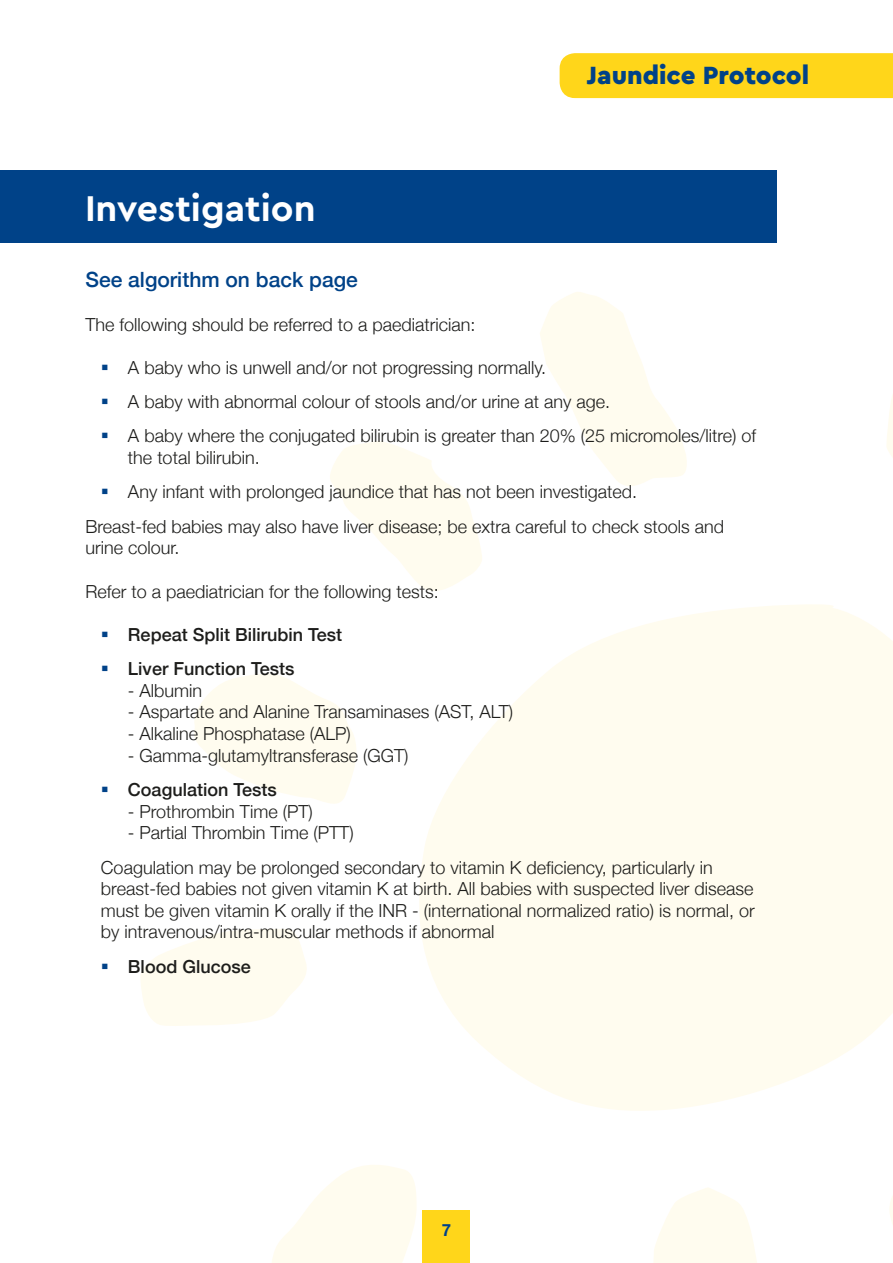
<style>
.page{position:relative;width:893px;height:1263px;background:#fff}
.page>*{position:absolute;margin:0;border:0;box-sizing:border-box;transform-origin:0 0}
.t1{font:700 37.5px "Cera Basic";color:#fff}
.t2{font:900 26.1px "Cera Basic";color:#004288}
.t3{font:500 21px "Helvetica Neue";color:#004288}
.t4{font:300 18px/21.6px "Helvetica Neue";color:#1d1d1b}
.t5{font:500 18px "Helvetica Neue";color:#1d1d1b}
.t6{font:700 16.8px "Helvetica Neue";color:#004288}
.s1{color:#004288}
</style>
<div class="page">
<svg style="left:419px;top:604px;width:474px;height:507px;fill:#fffcef"></svg>
<svg style="left:272px;top:1165px;width:144px;height:98px"></svg>
<svg style="left:140px;top:929px;width:167px;height:97px"></svg>
<svg style="left:194px;top:674px;width:162px;height:130px"></svg>
<svg style="left:330px;top:441px;width:152px;height:150px"></svg>
<svg style="left:540px;top:292px;width:147px;height:194px"></svg>
<svg style="left:887px;top:395px;width:6px;height:63px"></svg>
<svg style="left:889px;top:1196px;width:4px;height:28px"></svg>
<svg style="left:654px;top:1188px;width:103px;height:75px"></svg>
<div style="left:581px;top:610px;width:312px;height:351px;background:#fffcef"></div>
<div style="left:423px;top:1210px;width:47px;height:53px;background:#ffd61a"></div>
<div style="left:560px;top:53px;width:333px;height:45px;background:#ffd61a"></div>
<div style="left:0;top:170px;width:776px;height:72px;background:#004288"></div>
<h1 class="t1" style="left:85px;top:187px;width:232px">Investigation</h1>
<h2 class="t2" style="left:587px;top:60px;width:224px">Jaundice Protocol</h2>
<p class="t3" style="left:85px;top:263px;width:274px">See algorithm on back page</p>
<p class="t4" style="left:85px;top:312px;width:392px">The following should be referred to a paediatrician:</p>
<p class="t4" style="left:101px;top:355px;width:447px"><span class="s1">▪</span> A baby who is unwell and/or not progressing normally.</p>
<p class="t4" style="left:101px;top:390px;width:511px"><span class="s1">▪</span> A baby with abnormal colour of stools and/or urine at any age.</p>
<p class="t4" style="left:128px;top:424px;width:630px;text-indent:-27px"><span class="s1">▪</span> A baby where the conjugated bilirubin is greater than 20% (25 micromoles/litre) of the total bilirubin.</p>
<p class="t4" style="left:85px;top:473px;width:640px;line-height:34.3px;text-indent:16px"><span class="s1">▪</span> Any infant with prolonged jaundice that has not been investigated.<br>Breast-fed babies may also have liver disease; be extra careful to check stools and</p>
<p class="t4" style="left:85px;top:536px;width:96px">urine colour.</p>
<p class="t4" style="left:85px;top:579px;width:355px">Refer to a paediatrician for the following tests:</p>
<p class="t5" style="left:101px;top:620px;width:243px"><span class="s1">▪</span> Repeat Split Bilirubin Test</p>
<p class="t5" style="left:101px;top:654px;width:195px"><span class="s1">▪</span> Liver Function Tests</p>
<p class="t4" style="left:128px;top:678px;width:76px">- Albumin</p>
<p class="t4" style="left:128px;top:700px;width:387px">- Aspartate and Alanine Transaminases (AST, ALT)</p>
<p class="t4" style="left:128px;top:721px;width:224px">- Alkaline Phosphatase (ALP)</p>
<p class="t4" style="left:128px;top:743px;width:282px">- Gamma-glutamyltransferase (GGT)</p>
<p class="t5" style="left:101px;top:775px;width:177px"><span class="s1">▪</span> Coagulation Tests</p>
<p class="t4" style="left:128px;top:799px;width:186px">- Prothrombin Time (PT)</p>
<p class="t4" style="left:101px;top:814px;width:613px;line-height:34.3px;text-indent:27px">- Partial Thrombin Time (PTT)<br>Coagulation may be prolonged secondary to vitamin K deficiency, particularly in</p>
<p class="t4" style="left:101px;top:876px;width:655px;text-align:justify">breast-fed babies not given vitamin K at birth. All babies with suspected liver disease must be given vitamin K orally if the INR - (international normalized ratio) is normal, or by intravenous/intra-muscular methods if abnormal</p>
<p class="t5" style="left:101px;top:952px;width:151px"><span class="s1">▪</span> Blood Glucose</p>
<p class="t6" style="left:442px;top:1217px;width:11px">7</p>
</div>
